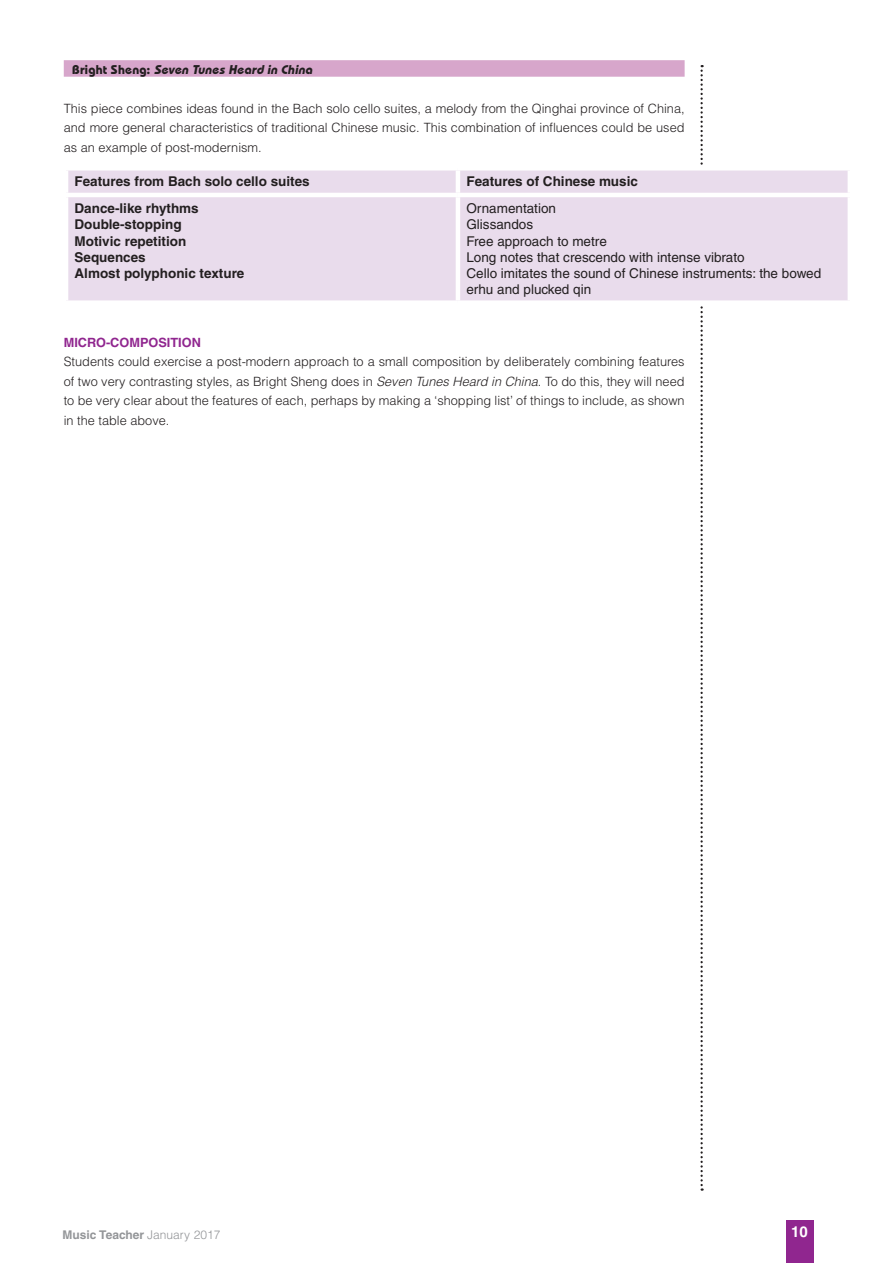
<style>
.page{position:relative;width:893px;height:1263px;background:#fff}
.page>*{position:absolute;margin:0;border:0;box-sizing:border-box;transform-origin:0 0}
.t1{font:700 15px "Helvetica";color:#fff}
.table_text{font:13.5px/16.2px "Helvetica";color:#231f20}
.table_text-2{font:700 13.5px "Helvetica";color:#231f20}
.Body_Text{font:300 12.75px/19.5px "Helvetica";color:#231f20;text-align:justify}
.B_Heading{font:italic 700 12.75px "Bauhaus IT Cby BT";color:#231f20}
.C_Heading{font:700 12.75px "Helvetica";color:#90268f}
.t2{font:700 12px "Helvetica";color:#939598}
.s1{font-style:normal}
.s2{font-style:italic}
.s3{font-weight:300}
</style>
<div class="page">
<svg style="left:700px;top:65px;width:3px;height:1126px"></svg>
<div style="left:786px;top:1220px;width:27px;height:43px;background:#90268f"></div>
<div style="left:64px;top:60px;width:621px;height:17px;background:#d7a6cb"></div>
<div style="left:68px;top:171px;width:780px;height:129px;background:#e9dcec"></div>
<hr style="left:456px;top:171px;width:4px;height:22px;background:#fff">
<hr style="left:64px;top:193px;width:394px;height:4px;background:#fff">
<hr style="left:458px;top:193px;width:394px;height:4px;background:#fff">
<hr style="left:456px;top:197px;width:4px;height:103px;background:#fff">
<div style="left:458px;top:166px;width:394px;height:5px;background:#fff"></div>
<div style="left:458px;top:300px;width:394px;height:5px;background:#fff"></div>
<p class="B_Heading" style="left:72px;top:61px;width:244px"><span class="s1">B r i g h t S h e n g :</span> Seven Tunes Heard in China</p>
<p class="Body_Text" style="left:64px;top:98px;width:622px">This piece combines ideas found in the Bach solo cello suites, a melody from the Qinghai province of China, and more general characteristics of traditional Chinese music. This combination of influences could be used as an example of post-modernism.</p>
<p class="table_text-2" style="left:75px;top:173px;width:237px">Features from Bach solo cello suites</p>
<p class="table_text-2" style="left:466px;top:173px;width:173px">Features of Chinese music</p>
<p class="table_text-2" style="left:75px;top:200px;width:126px">Dance-like rhythms</p>
<p class="table_text-2" style="left:75px;top:216px;width:109px">Double-stopping</p>
<p class="table_text-2" style="left:75px;top:233px;width:113px">Motivic repetition</p>
<p class="table_text-2" style="left:75px;top:249px;width:73px">Sequences</p>
<p class="table_text-2" style="left:75px;top:265px;width:171px">Almost polyphonic texture</p>
<p class="table_text" style="left:466px;top:200px;width:91px">Ornamentation</p>
<p class="table_text" style="left:466px;top:216px;width:68px">Glissandos</p>
<p class="table_text" style="left:466px;top:233px;width:142px">Free approach to metre</p>
<p class="table_text" style="left:466px;top:249px;width:280px">Long notes that crescendo with intense vibrato</p>
<p class="table_text" style="left:466px;top:265px;width:356px">Cello imitates the sound of Chinese instruments: the bowed erhu and plucked qin</p>
<p class="C_Heading" style="left:64px;top:334px;width:139px">MICRO-COMPOSITION</p>
<p class="Body_Text" style="left:64px;top:351px;width:622px">Students could exercise a post-modern approach to a small composition by deliberately combining features of two very contrasting styles, as Bright Sheng does in <span class="s2">Seven Tunes Heard in China</span>. To do this, they will need to be very clear about the features of each, perhaps by making a ‘shopping list’ of things to include, as shown in the table above.</p>
<p class="t2" style="left:63px;top:1227px;width:159px">Music Teacher <span class="s3">January 2017</span></p>
<p class="t1" style="left:791px;top:1222px;width:18px">10</p>
</div>
